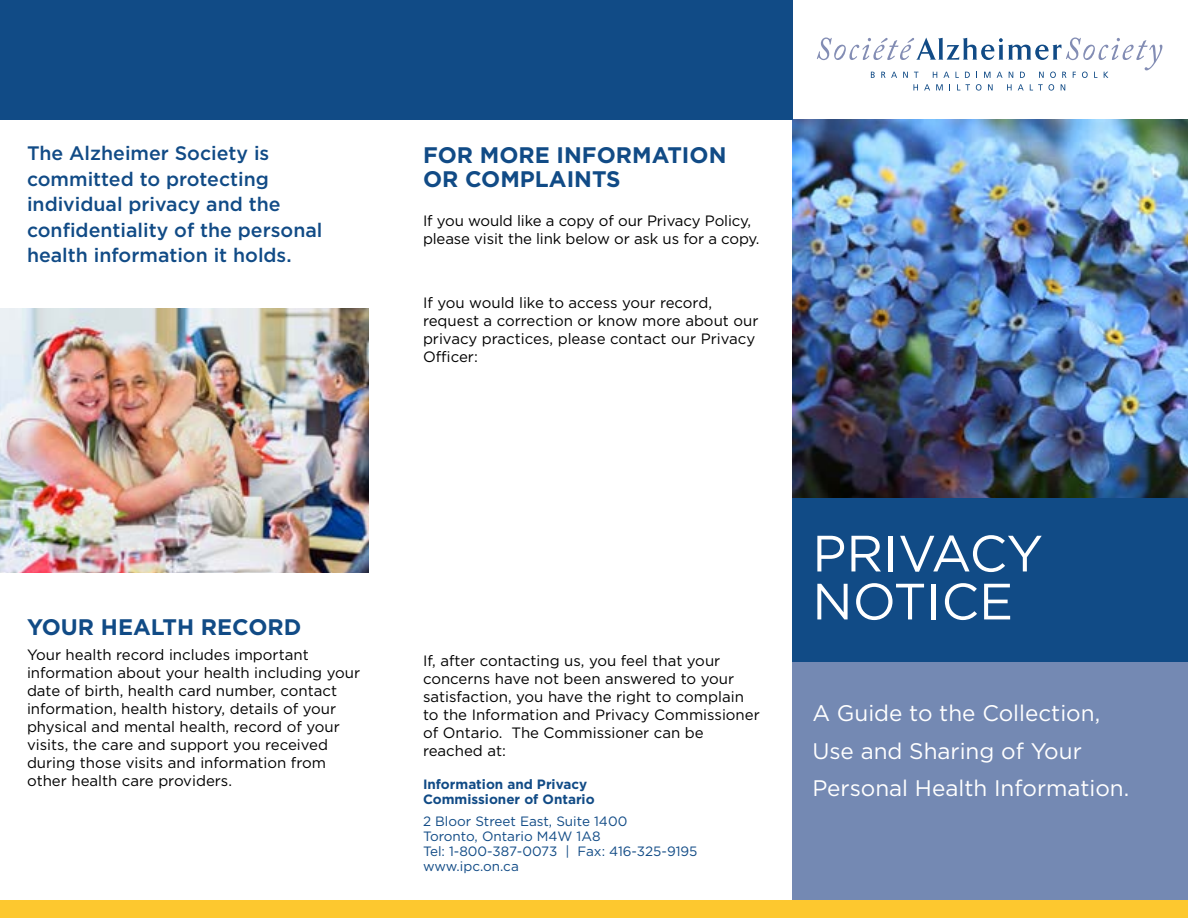
<style>
.page{position:relative;width:1188px;height:918px;background:#fff}
.page>*{position:absolute;margin:0;border:0;box-sizing:border-box;transform-origin:0 0}
.t1{font:51px/48px "Gotham";color:#fff}
.t2{font:22.5px/37.5px "Gotham";color:#fff}
.t3{font:700 22.5px/24px "Gotham";color:#114b86}
.t4{font:500 19.5px/25.5px "Gotham";color:#114b86}
.t5{font:15px/18px "Gotham";color:#000}
.t6{font:13.5px/15px "Gotham";color:#114b86}
.t7{font:700 13.5px/15px "Gotham";color:#114b86}
</style>
<div class="page">
<img style="left:793px;top:120px;width:395px;height:378px">
<div style="left:793px;top:498px;width:395px;height:165px;background:#114b86"></div>
<div style="left:793px;top:663px;width:395px;height:255px;background:#7489b3"></div>
<div style="left:0;top:900px;width:1188px;height:18px;background:#fdc82f"></div>
<div style="left:0;top:0;width:793px;height:120px;background:#114b86"></div>
<img style="left:0;top:309px;width:369px;height:264px">
<svg style="left:817px;top:37px;width:345px;height:41px"></svg>
<svg style="left:913px;top:84px;width:5px;height:6px"></svg>
<svg style="left:924px;top:84px;width:6px;height:6px"></svg>
<svg style="left:936px;top:84px;width:7px;height:6px"></svg>
<svg style="left:957px;top:84px;width:13px;height:6px"></svg>
<svg style="left:976px;top:84px;width:6px;height:7px"></svg>
<svg style="left:988px;top:84px;width:5px;height:6px"></svg>
<svg style="left:1007px;top:84px;width:5px;height:6px"></svg>
<svg style="left:1018px;top:84px;width:6px;height:6px"></svg>
<svg style="left:1030px;top:84px;width:24px;height:7px"></svg>
<svg style="left:1061px;top:84px;width:4px;height:6px"></svg>
<h3 class="t4" style="left:27px;top:140px;width:297px">The Alzheimer Society is committed to protecting individual privacy and the confidentiality of the personal health information it holds.</h3>
<h2 class="t3" style="left:423px;top:142px;width:305px">FOR MORE INFORMATION<br>OR COMPLAINTS</h2>
<p class="t5" style="left:423px;top:212px;width:338px">If you would like a copy of our Privacy Policy, please visit the link below or ask us for a copy.</p>
<p class="t5" style="left:423px;top:293px;width:337px">If you would like to access your record, request a correction or know more about our privacy practices, please contact our Privacy Officer:</p>
<h2 class="t3" style="left:27px;top:614px;width:276px">YOUR HEALTH RECORD</h2>
<p class="t5" style="left:27px;top:645px;width:335px">Your health record includes important information about your health including your date of birth, health card number, contact information, health history, details of your physical and mental health, record of your visits, the care and support you received during those visits and information from other health care providers.</p>
<p class="t5" style="left:423px;top:651px;width:338px">If, after contacting us, you feel that your concerns have not been answered to your satisfaction, you have the right to complain to the Information and Privacy Commissioner of Ontario. The Commissioner can be reached at:</p>
<p class="t7" style="left:423px;top:776px;width:173px">Information and Privacy<br>Commissioner of Ontario</p>
<p class="t6" style="left:423px;top:813px;width:276px">2 Bloor Street East, Suite 1400<br>Toronto, Ontario M4W 1A8<br>Tel: 1-800-387-0073 | Fax: 416-325-9195 www.ipc.on.ca</p>
<h1 class="t1" style="left:812px;top:529px;width:232px">PRIVACY<br>NOTICE</h1>
<h2 class="t2" style="left:812px;top:694px;width:319px">A Guide to the Collection,<br>Use and Sharing of Your<br>Personal Health Information.</h2>
</div>
